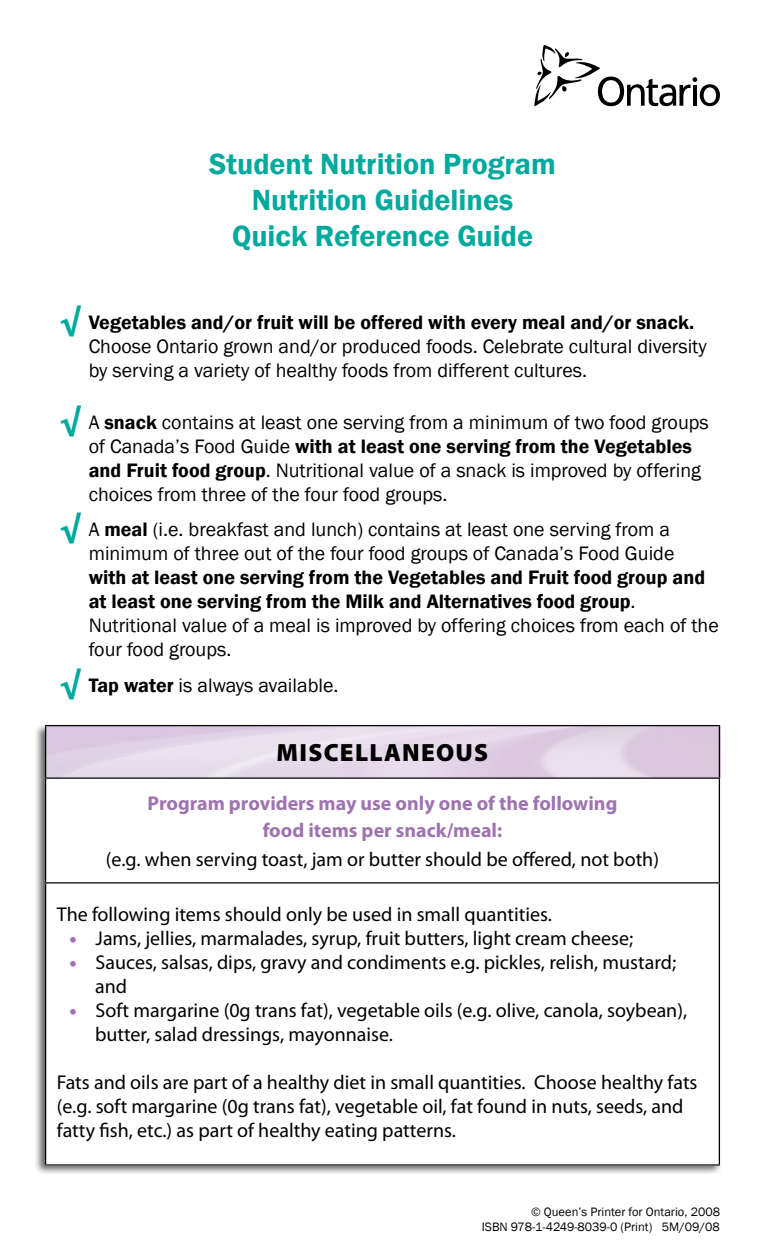
<style>
.page{position:relative;width:765px;height:1260px;background:#fff}
.page>*{position:absolute;margin:0;border:0;box-sizing:border-box;transform-origin:0 0}
.t1{font:600 30px/36px "Franklin Gothic";color:#00a99d;text-align:center}
.t2{font:900 25px "Myriad Pro";letter-spacing:.05em;color:#000}
.t3{font:20px/24px "Franklin Gothic";color:#000}
.t4{font:20px/24px "Myriad Pro";color:#000}
.t5{font:600 20px/24px "Franklin Gothic";color:#000}
.t6{font:700 20px/27px "Myriad Pro";color:#9f73b0;text-align:center}
.t7{font:12.5px/15px "Franklin Gothic";color:#000;text-align:right}
.s1{font-family:"Myriad Pro";font-weight:900;font-size:33.75px;color:#00a99d}
.s2{font-weight:600}
.s3{font-weight:400}
.s4{font-weight:900;color:#9f73b0}
</style>
<div class="page">
<div style="left:34px;top:723px;width:689px;height:452px;background:#000;opacity:.61"></div>
<div style="left:45px;top:726px;width:675px;height:439px;background:#fff"></div>
<img style="left:46px;top:726px;width:673px;height:52px">
<hr style="left:45px;top:725px;width:675px;height:1px;background:#000">
<hr style="left:45px;top:726px;width:1px;height:52px;background:#000">
<hr style="left:719px;top:726px;width:1px;height:52px;background:#000">
<hr style="left:45px;top:778px;width:675px;height:1px;background:#000">
<hr style="left:45px;top:779px;width:1px;height:103px;background:#000">
<hr style="left:719px;top:779px;width:1px;height:103px;background:#000">
<hr style="left:45px;top:882px;width:675px;height:1px;background:#000">
<hr style="left:45px;top:884px;width:1px;height:280px;background:#000">
<hr style="left:719px;top:884px;width:1px;height:280px;background:#000">
<hr style="left:45px;top:1164px;width:675px;height:2px;background:#000">
<svg style="left:534px;top:45px;width:186px;height:61px"></svg>
<h1 class="t1" style="left:209px;top:146px;width:348px">Student Nutrition Program<br>Nutrition Guidelines<br>Quick Reference Guide</h1>
<p class="t3" style="left:89px;top:310px;width:620px;text-indent:-29px"><span class="s1">√</span> <span class="s2">Vegetables and/or fruit will be offered with every meal and/or snack.<br></span>Choose Ontario grown and/or produced foods. Celebrate cultural diversity by serving a variety of healthy foods from different cultures.</p>
<p class="t3" style="left:89px;top:410px;width:622px;text-indent:-29px"><span class="s1">√</span> A <span class="s2">snack</span> contains at least one serving from a minimum of two food groups of Canada’s Food Guide <span class="s2">with at least one serving from the Vegetables and Fruit food group</span>. Nutritional value of a snack is improved by offering choices from three of the four food groups.</p>
<p class="t3" style="left:60px;top:518px;width:616px;text-align:right"><span class="s1">√</span> A <span class="s2">meal</span> (i.e. breakfast and lunch) contains at least one serving from a minimum of three out of the four food groups of Canada’s Food Guide</p>
<p class="t5" style="left:89px;top:566px;width:632px">with at least one serving from the Vegetables and Fruit food group and at least one serving from the Milk and Alternatives food group<span class="s3">.<br>Nutritional value of a meal is improved by offering choices from each of the four food groups.</span></p>
<p class="t3" style="left:60px;top:673px;width:280px"><span class="s1">√</span> <span class="s2">Tap water</span> is always available.</p>
<p class="t2" style="left:277px;top:736px;width:213px">MISCELLANEOUS</p>
<p class="t6" style="left:148px;top:789px;width:471px">Program providers may use only one of the following food items per snack/meal:</p>
<p class="t4" style="left:106px;top:847px;width:555px">(e.g. when serving toast, jam or butter should be offered, not both)</p>
<p class="t4" style="left:57px;top:902px;width:497px">The following items should only be used in small quantities.</p>
<p class="t4" style="left:70px;top:926px;width:565px"><span class="s4">•</span> Jams, jellies, marmalades, syrup, fruit butters, light cream cheese;</p>
<p class="t4" style="left:95px;top:950px;width:583px;text-indent:-25px"><span class="s4">•</span> Sauces, salsas, dips, gravy and condiments e.g. pickles, relish, mustard; and</p>
<p class="t4" style="left:95px;top:998px;width:594px;text-indent:-25px"><span class="s4">•</span> Soft margarine (0g trans fat), vegetable oils (e.g. olive, canola, soybean), butter, salad dressings, mayonnaise.</p>
<p class="t4" style="left:57px;top:1070px;width:642px">Fats and oils are part of a healthy diet in small quantities. Choose healthy fats (e.g. soft margarine (0g trans fat), vegetable oil, fat found in nuts, seeds, and fatty fish, etc.) as part of healthy eating patterns.</p>
<p class="t7" style="left:482px;top:1204px;width:240px">© Queen’s Printer for Ontario, 2008<br>ISBN 978-1-4249-8039-0 (Print) 5M/09/08</p>
</div>
